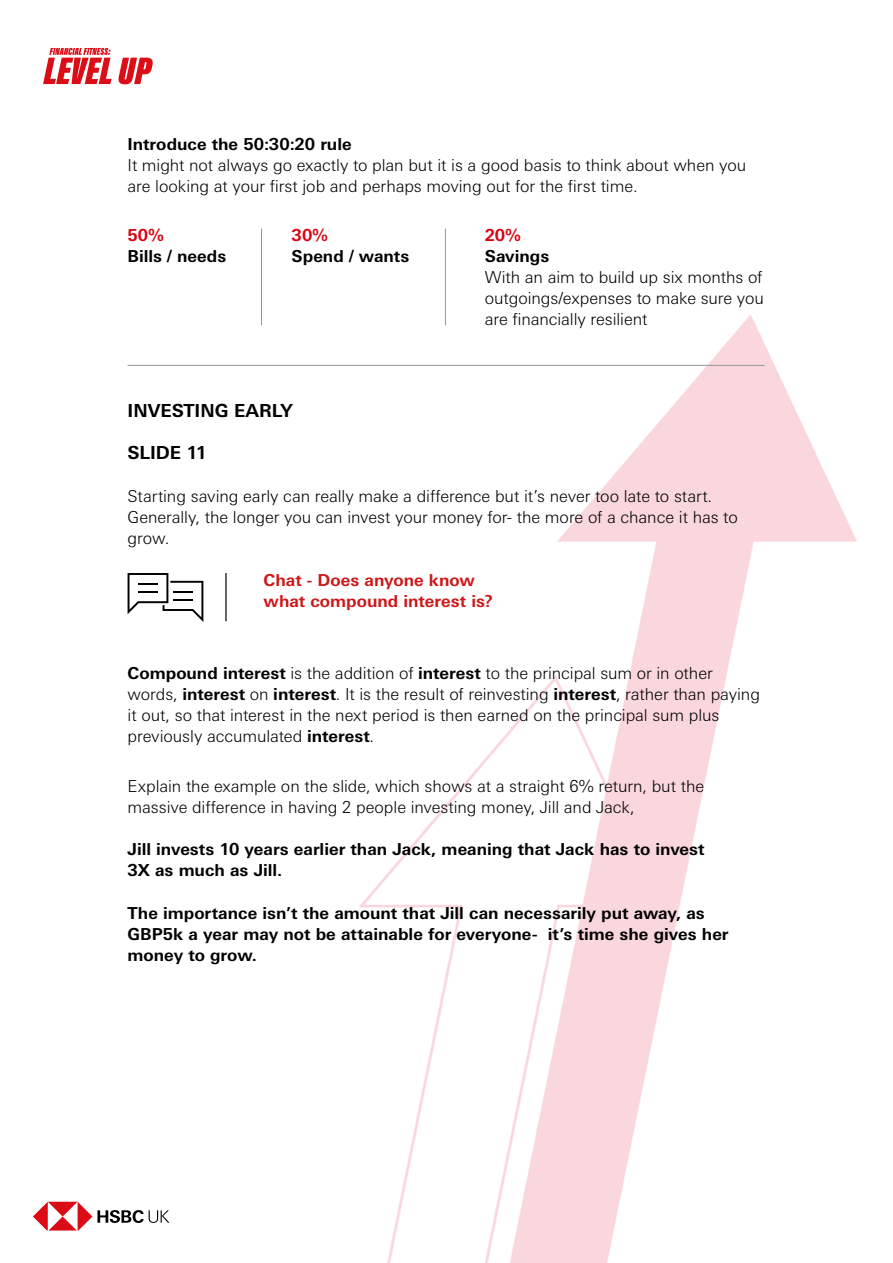
<style>
.page{position:relative;width:893px;height:1263px;background:#fff}
.page>*{position:absolute;margin:0;border:0;box-sizing:border-box;transform-origin:0 0}
.t1{font:700 18px "Univers Nextfor HSBC";color:#000}
.t2{font:300 16.5px/21px "Univers Nextfor HSBC";letter-spacing:-.005em;color:#000}
.t3{font:700 16.5px/21px "Univers Nextfor HSBC";color:#000}
.t4{font:700 16.5px/21px "Univers Nextfor HSBC";color:#cd1719}
.t5{font:700 16.5px "Univers Nextfor HSBC";color:#db0011}
.s1{font-weight:700}
</style>
<div class="page">
<img style="left:46px;top:47px;width:811px;height:1216px">
<svg style="left:33px;top:1202px;width:136px;height:28px"></svg>
<hr style="left:445px;top:229px;width:1px;height:96px;background:#949494">
<hr style="left:261px;top:229px;width:1px;height:96px;background:#949494">
<hr style="left:128px;top:365px;width:637px;height:1px;background:#949494">
<hr style="left:225px;top:573px;width:2px;height:48px;background:#000">
<svg style="left:128px;top:573px;width:75px;height:49px"></svg>
<hr style="left:138px;top:583px;width:20px;height:2px;background:#000">
<hr style="left:138px;top:591px;width:20px;height:2px;background:#000">
<svg style="left:43px;top:48px;width:110px;height:36px"></svg>
<p class="t3" style="left:128px;top:132px;width:226px">Introduce the 50:30:20 rule</p>
<p class="t2" style="left:128px;top:153px;width:620px">It might not always go exactly to plan but it is a good basis to think about when you are looking at your first job and perhaps moving out for the first time.</p>
<p class="t5" style="left:128px;top:224px;width:38px">50%</p>
<p class="t3" style="left:128px;top:245px;width:100px">Bills / needs</p>
<p class="t5" style="left:292px;top:224px;width:38px">30%</p>
<p class="t3" style="left:292px;top:245px;width:119px">Spend / wants</p>
<p class="t5" style="left:485px;top:224px;width:38px">20%</p>
<p class="t3" style="left:485px;top:245px;width:66px">Savings</p>
<p class="t2" style="left:485px;top:266px;width:281px;text-align:justify">With an aim to build up six months of outgoings/expenses to make sure you are financially resilient</p>
<p class="t1" style="left:128px;top:398px;width:167px">INVESTING EARLY</p>
<p class="t1" style="left:128px;top:440px;width:81px">SLIDE 11</p>
<p class="t2" style="left:128px;top:484px;width:612px">Starting saving early can really make a difference but it’s never too late to start.<br>Generally, the longer you can invest your money for- the more of a chance it has to grow.</p>
<p class="t4" style="left:264px;top:568px;width:231px">Chat - Does anyone know what compound interest is?</p>
<p class="t2" style="left:128px;top:661px;width:634px"><span class="s1">Compound interest</span> is the addition of <span class="s1">interest</span> to the principal sum or in other words, <span class="s1">interest</span> on <span class="s1">interest</span>. It is the result of reinvesting <span class="s1">interest</span>, rather than paying it out, so that interest in the next period is then earned on the principal sum plus previously accumulated <span class="s1">interest</span>.</p>
<p class="t2" style="left:128px;top:775px;width:578px">Explain the example on the slide, which shows at a straight 6% return, but the massive difference in having 2 people investing money, Jill and Jack,</p>
<p class="t3" style="left:128px;top:838px;width:578px">Jill invests 10 years earlier than Jack, meaning that Jack has to invest<br>3X as much as Jill.</p>
<p class="t3" style="left:128px;top:901px;width:602px">The importance isn’t the amount that Jill can necessarily put away, as<br>GBP5k a year may not be attainable for everyone- it’s time she gives her money to grow.</p>
</div>
